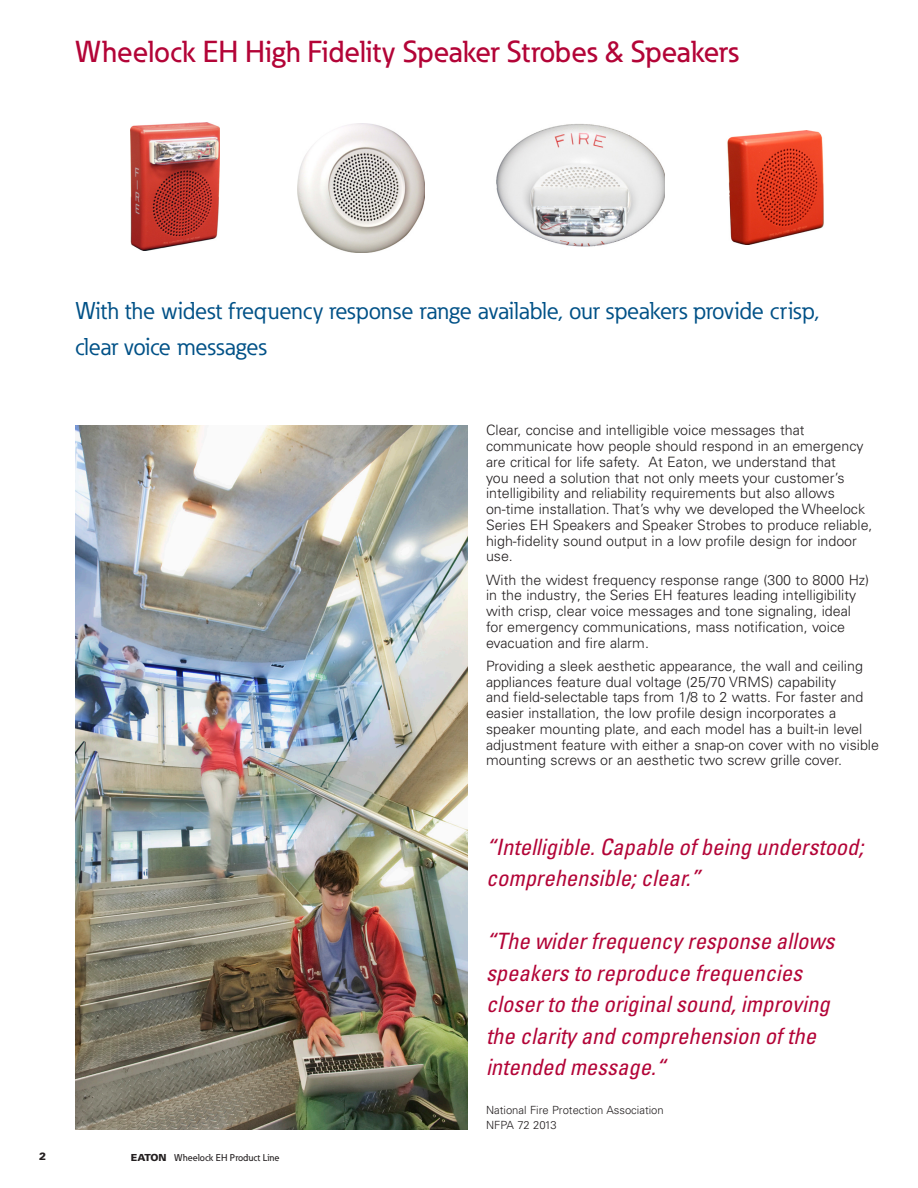
<style>
.page{position:relative;width:918px;height:1188px;background:#fff}
.page>*{position:absolute;margin:0;border:0;box-sizing:border-box;transform-origin:0 0}
._01_Headline___ADJ_S{font:500 30px "Eaton";color:#b30437}
._01_Subheadline___AD{font:24px/36px "Eaton";color:#005187}
.t1{font:italic condensed 22.5px/31.5px "Univers LT Pro";color:#b30437}
._02_Body__8_5_pt{font:300 14.25px/15.8px "Univers LT Pro 45";color:#231f20}
._05_Caption_Body{font:300 11.25px "Univers LT Pro 45";color:#231f20}
._00_Folio_Flush_Left{font:900 10.5px "Univers LT Pro 75";color:#231f20}
.t2{font:500 9.75px "Eaton";color:#231f20}
.s1{font-family:"Univers LT Pro 75";font-weight:900}
</style>
<div class="page">
<img style="left:75px;top:425px;width:393px;height:705px">
<img style="left:131px;top:122px;width:89px;height:129px">
<img style="left:298px;top:124px;width:126px;height:129px">
<img style="left:496px;top:124px;width:169px;height:123px">
<img style="left:727px;top:130px;width:97px;height:114px">
<p class="_01_Headline___ADJ_S" style="left:75px;top:33px;width:665px">Wheelock EH High Fidelity Speaker Strobes &amp; Speakers</p>
<p class="_01_Subheadline___AD" style="left:75px;top:293px;width:746px">With the widest frequency response range available, our speakers provide crisp, clear voice messages</p>
<p class="_02_Body__8_5_pt" style="left:486px;top:422px;width:388px">Clear, concise and intelligible voice messages that communicate how people should respond in an emergency are critical for life safety. At Eaton, we understand that<br>you need a solution that not only meets your customer’s intelligibility and reliability requirements but also allows on-time installation. That’s why we developed the Wheelock Series EH Speakers and Speaker Strobes to produce reliable, high-fidelity sound output in a low profile design for indoor use.</p>
<p class="_02_Body__8_5_pt" style="left:486px;top:572px;width:385px">With the widest frequency response range (300 to 8000 Hz) in the industry, the Series EH features leading intelligibility with crisp, clear voice messages and tone signaling, ideal for emergency communications, mass notification, voice evacuation and fire alarm.</p>
<p class="_02_Body__8_5_pt" style="left:486px;top:658px;width:395px">Providing a sleek aesthetic appearance, the wall and ceiling appliances feature dual voltage (25/70 VRMS) capability<br>and field-selectable taps from 1/8 to 2 watts. For faster and easier installation, the low profile design incorporates a speaker mounting plate, and each model has a built-in level adjustment feature with either a snap-on cover with no visible mounting screws or an aesthetic two screw grille cover.</p>
<p class="t1" style="left:486px;top:831px;width:379px">“Intelligible. Capable of being understood; comprehensible; clear.”</p>
<p class="_00_Folio_Flush_Left" style="left:39px;top:1150px;width:9px">2</p>
<p class="t2" style="left:131px;top:1151px;width:150px"><span class="s1">EATON</span> Wheelock EH Product Line</p>
<p class="t1" style="left:486px;top:925px;width:350px">“The wider frequency response allows speakers to reproduce frequencies closer to the original sound, improving the clarity and comprehension of the intended message.“</p>
<p class="_05_Caption_Body" style="left:486px;top:1103px;width:179px">National Fire Protection Association</p>
<p class="_05_Caption_Body" style="left:486px;top:1118px;width:72px">NFPA 72 2013</p>
</div>
